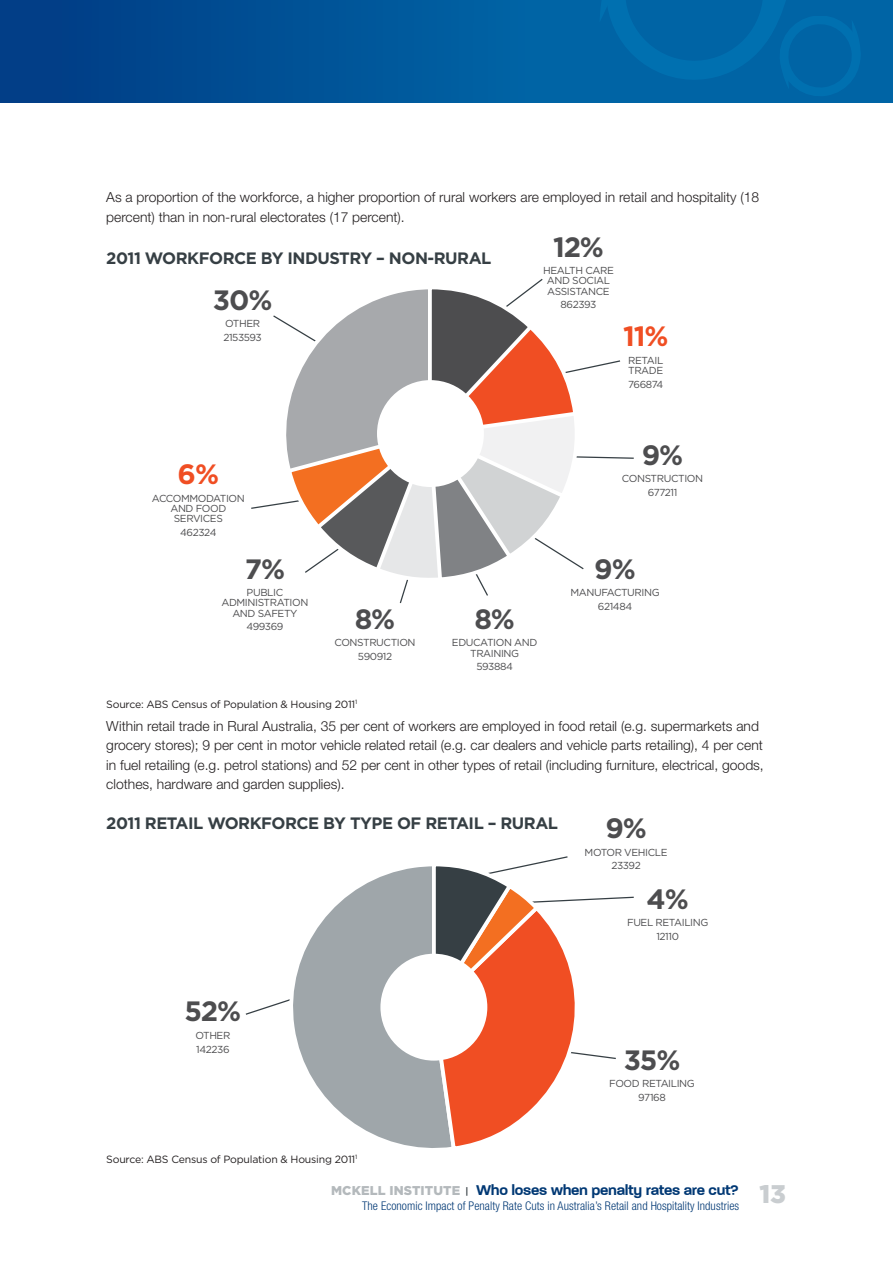
<style>
.page{position:relative;width:893px;height:1263px;background:#fff}
.page>*{position:absolute;margin:0;border:0;box-sizing:border-box;transform-origin:0 0}
.Body{font:700 27.9px "Gotham";letter-spacing:-.045em;color:#4d4d4f}
.Body-2{font:700 27.9px "Gotham";color:#f04e23}
.Body-3{font:700 16.5px "Gotham";letter-spacing:-.03em;color:#363f44}
.t1{font:600 16.5px "V Paralucent";letter-spacing:-.02em;color:#003874}
.Body-4{font:300 13.8px/19.5px "Helvetica Neue";color:#231f20}
.t2{font:300 condensed 12px "Helvetica Neue";letter-spacing:.005em;color:#003874}
.Body-5{font:10.5px "Gotham";letter-spacing:-.02em;color:#231f20}
.Body-6{font:10.2px/10.2px "Gotham";letter-spacing:-.04em;color:#4d4d4f;text-align:center}
.s1{font-family:"Gotham";font-weight:900;font-size:12.75px;color:#b4b9bc}
.s2{font-weight:500;font-size:12px;color:#363f44}
</style>
<div class="page">
<svg style="left:0;top:0;width:893px;height:102px;background:#005196"></svg>
<svg style="left:581px;top:0;width:282px;height:101px;background:#0066a7"></svg>
<svg style="left:245px;top:1003px;width:32px;height:12px"></svg>
<svg style="left:251px;top:278px;width:383px;height:326px"></svg>
<div style="left:377px;top:380px;width:107px;height:107px;background:#fff;border-radius:50%"></div>
<svg style="left:277px;top:866px;width:151px;height:282px"></svg>
<svg style="left:428px;top:856px;width:206px;height:292px"></svg>
<div style="left:380px;top:954px;width:107px;height:106px;background:#fff;border-radius:50%"></div>
<p class="Body-4" style="left:106px;top:187px;width:654px">As a proportion of the workforce, a higher proportion of rural workers are employed in retail and hospitality (18 percent) than in non-rural electorates (17 percent).</p>
<p class="Body" style="left:553px;top:229px;width:53px">12%</p>
<p class="Body-6" style="left:543px;top:265px;width:72px">HEALTH CARE<br>AND SOCIAL<br>ASSISTANCE</p>
<p class="Body-6" style="left:561px;top:299px;width:37px">862393</p>
<p class="Body-3" style="left:106px;top:247px;width:387px">2011 WORKFORCE BY INDUSTRY – NON-RURAL</p>
<p class="Body" style="left:213px;top:281px;width:61px">30%</p>
<p class="Body-6" style="left:225px;top:318px;width:36px">OTHER</p>
<p class="Body-6" style="left:223px;top:332px;width:40px">2153593</p>
<p class="Body-2" style="left:623px;top:318px;width:47px">11%</p>
<p class="Body-6" style="left:628px;top:355px;width:37px;text-align:left">RETAIL<br>TRADE</p>
<p class="Body-6" style="left:628px;top:379px;width:37px">766874</p>
<p class="Body-2" style="left:178px;top:456px;width:43px">6%</p>
<p class="Body-6" style="left:152px;top:493px;width:95px">ACCOMMODATION<br>AND FOOD<br>SERVICES</p>
<p class="Body-6" style="left:180px;top:527px;width:38px">462324</p>
<p class="Body" style="left:245px;top:550px;width:42px">7%</p>
<p class="Body-6" style="left:221px;top:587px;width:89px">PUBLIC<br>ADMINISTRATION<br>AND SAFETY</p>
<p class="Body-6" style="left:246px;top:621px;width:39px">499369</p>
<p class="Body" style="left:355px;top:601px;width:42px">8%</p>
<p class="Body-6" style="left:334px;top:637px;width:83px">CONSTRUCTION</p>
<p class="Body-6" style="left:358px;top:651px;width:36px">590912</p>
<p class="Body-5" style="left:106px;top:697px;width:253px">Source: ABS Census of Population &amp; Housing 2011<sup>1</sup></p>
<p class="Body" style="left:474px;top:601px;width:42px">8%</p>
<p class="Body-6" style="left:452px;top:637px;width:87px">EDUCATION AND<br>TRAINING</p>
<p class="Body-6" style="left:476px;top:661px;width:38px">593884</p>
<p class="Body" style="left:642px;top:436px;width:43px">9%</p>
<p class="Body-6" style="left:622px;top:473px;width:83px">CONSTRUCTION</p>
<p class="Body-6" style="left:648px;top:487px;width:31px">677211</p>
<p class="Body" style="left:594px;top:550px;width:43px">9%</p>
<p class="Body-6" style="left:570px;top:587px;width:91px">MANUFACTURING</p>
<p class="Body-6" style="left:598px;top:601px;width:36px">621484</p>
<p class="Body-4" style="left:106px;top:716px;width:659px">Within retail trade in Rural Australia, 35 per cent of workers are employed in food retail (e.g. supermarkets and grocery stores); 9 per cent in motor vehicle related retail (e.g. car dealers and vehicle parts retailing), 4 per cent in fuel retailing (e.g. petrol stations) and 52 per cent in other types of retail (including furniture, electrical, goods, clothes, hardware and garden supplies).</p>
<p class="Body-3" style="left:106px;top:812px;width:453px">2011 RETAIL WORKFORCE BY TYPE OF RETAIL – RURAL</p>
<p class="Body" style="left:185px;top:993px;width:58px">52%</p>
<p class="Body-6" style="left:195px;top:1030px;width:36px">OTHER</p>
<p class="Body-6" style="left:196px;top:1043px;width:35px">142236</p>
<p class="Body-5" style="left:106px;top:1152px;width:253px">Source: ABS Census of Population &amp; Housing 2011<sup>1</sup></p>
<p class="Body" style="left:605px;top:810px;width:43px">9%</p>
<p class="Body-6" style="left:585px;top:847px;width:84px">MOTOR VEHICLE</p>
<p class="Body-6" style="left:611px;top:860px;width:31px">23392</p>
<p class="Body" style="left:647px;top:880px;width:44px">4%</p>
<p class="Body-6" style="left:627px;top:917px;width:83px">FUEL RETAILING</p>
<p class="Body-6" style="left:656px;top:931px;width:24px">12110</p>
<p class="Body" style="left:624px;top:1041px;width:58px">35%</p>
<p class="Body-6" style="left:609px;top:1078px;width:87px">FOOD RETAILING</p>
<p class="Body-6" style="left:638px;top:1092px;width:29px">97168</p>
<p class="t1" style="left:331px;top:1181px;width:410px"><span class="s1">MCKELL INSTITUTE</span> <span class="s2">|</span> Who loses when penalty rates are cut?</p>
<p class="t2" style="left:362px;top:1199px;width:425px">The Economic Impact of Penalty Rate Cuts in Australia’s Retail and Hospitality Industries <sup>13</sup></p>
</div>
